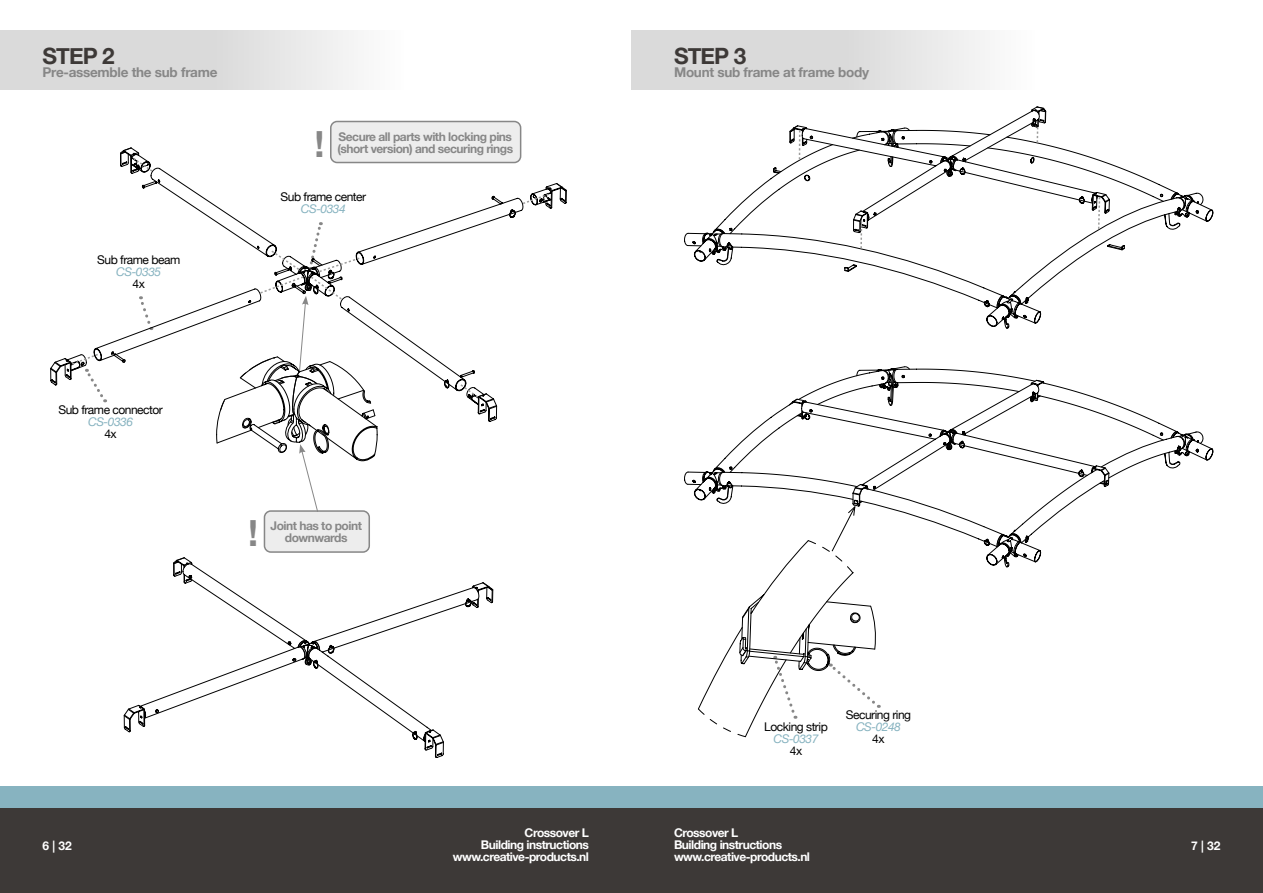
<style>
.page{position:relative;width:1263px;height:893px;background:#fff}
.page>*{position:absolute;margin:0;border:0;box-sizing:border-box;transform-origin:0 0}
.t1{font:700 36px "Helvetica Neue";color:#878787}
.t2{font:700 22.5px "Helvetica Neue";letter-spacing:-.04em;color:#3d3937}
.t3{font:700 13.5px "Helvetica Neue";letter-spacing:-.02em;color:#878787}
.t4{font:700 12px/12px "Helvetica Neue";letter-spacing:-.04em;color:#fff;text-align:right}
.t5{font:700 12px/12px "Helvetica Neue";letter-spacing:-.04em;color:#878787}
.t6{font:12px "Helvetica Neue";letter-spacing:-.04em;color:#000}
.t7{font:italic 12px "Helvetica Neue";letter-spacing:-.04em;color:#87b3c0}
</style>
<div class="page">
<div style="left:0;top:808px;width:1263px;height:85px;background:#3d3937"></div>
<div style="left:0;top:787px;width:1263px;height:21px;background:#87b3c0"></div>
<div style="left:631px;top:30px;width:404px;height:59px;background:linear-gradient(to right,#d1d1d1,#f4f4f4)"></div>
<svg style="left:684px;top:106px;width:529px;height:223px"></svg>
<svg style="left:684px;top:366px;width:529px;height:371px"></svg>
<div style="left:0;top:30px;width:404px;height:59px;background:linear-gradient(to right,#d1d1d1,#f4f4f4)"></div>
<div style="left:331px;top:121px;width:190px;height:42px;background:#ededed;border-radius:6px"></div>
<div style="left:330px;top:121px;width:191px;height:42px;border:2px solid #878787;border-radius:6px"></div>
<div style="left:264px;top:511px;width:105px;height:41px;background:#ededed;border-radius:6px"></div>
<div style="left:264px;top:510px;width:106px;height:43px;border:2px solid #878787;border-radius:6px"></div>
<svg style="left:94px;top:154px;width:429px;height:238px"></svg>
<svg style="left:114px;top:353px;width:11px;height:10px"></svg>
<svg style="left:142px;top:181px;width:374px;height:207px"></svg>
<svg style="left:124px;top:557px;width:369px;height:201px"></svg>
<svg style="left:189px;top:575px;width:283px;height:165px"></svg>
<svg style="left:120px;top:147px;width:34px;height:27px"></svg>
<svg style="left:216px;top:222px;width:162px;height:290px"></svg>
<svg style="left:459px;top:370px;width:38px;height:52px"></svg>
<svg style="left:50px;top:352px;width:56px;height:50px"></svg>
<svg style="left:521px;top:183px;width:46px;height:26px"></svg>
<h2 class="t2" style="left:43px;top:39px;width:74px">STEP 2</h2>
<p class="t3" style="left:43px;top:62px;width:176px">Pre-assemble the sub frame</p>
<p class="t6" style="left:97px;top:251px;width:84px">Sub frame beam</p>
<p class="t7" style="left:116px;top:263px;width:46px">CS-0335</p>
<p class="t6" style="left:133px;top:275px;width:14px">4x</p>
<h1 class="t1" style="left:314px;top:115px;width:12px">!</h1>
<p class="t5" style="left:337px;top:131px;width:177px">Secure all parts with locking pins (short version) and securing rings</p>
<p class="t6" style="left:281px;top:188px;width:87px">Sub frame center</p>
<p class="t7" style="left:301px;top:200px;width:46px">CS-0334</p>
<p class="t6" style="left:58px;top:401px;width:106px">Sub frame connector</p>
<p class="t7" style="left:88px;top:413px;width:46px">CS-0336</p>
<p class="t6" style="left:104px;top:425px;width:14px">4x</p>
<h1 class="t1" style="left:248px;top:505px;width:12px">!</h1>
<p class="t5" style="left:270px;top:520px;width:93px;text-align:center">Joint has to point downwards</p>
<h2 class="t2" style="left:674px;top:39px;width:74px">STEP 3</h2>
<p class="t3" style="left:674px;top:62px;width:197px">Mount sub frame at frame body</p>
<p class="t6" style="left:764px;top:718px;width:65px">Locking strip</p>
<p class="t7" style="left:773px;top:730px;width:46px">CS-0337</p>
<p class="t6" style="left:790px;top:742px;width:14px">4x</p>
<p class="t6" style="left:846px;top:706px;width:67px">Securing ring</p>
<p class="t7" style="left:856px;top:718px;width:46px">CS-0248</p>
<p class="t6" style="left:872px;top:730px;width:14px">4x</p>
<p class="t4" style="left:453px;top:827px;width:138px">Crossover L<br>Building instructions www.creative-products.nl</p>
<p class="t4" style="left:674px;top:827px;width:138px;text-align:left">Crossover L<br>Building instructions www.creative-products.nl</p>
<p class="t4" style="left:43px;top:840px;width:31px">6 | 32</p>
<p class="t4" style="left:1191px;top:840px;width:31px">7 | 32</p>
</div>
